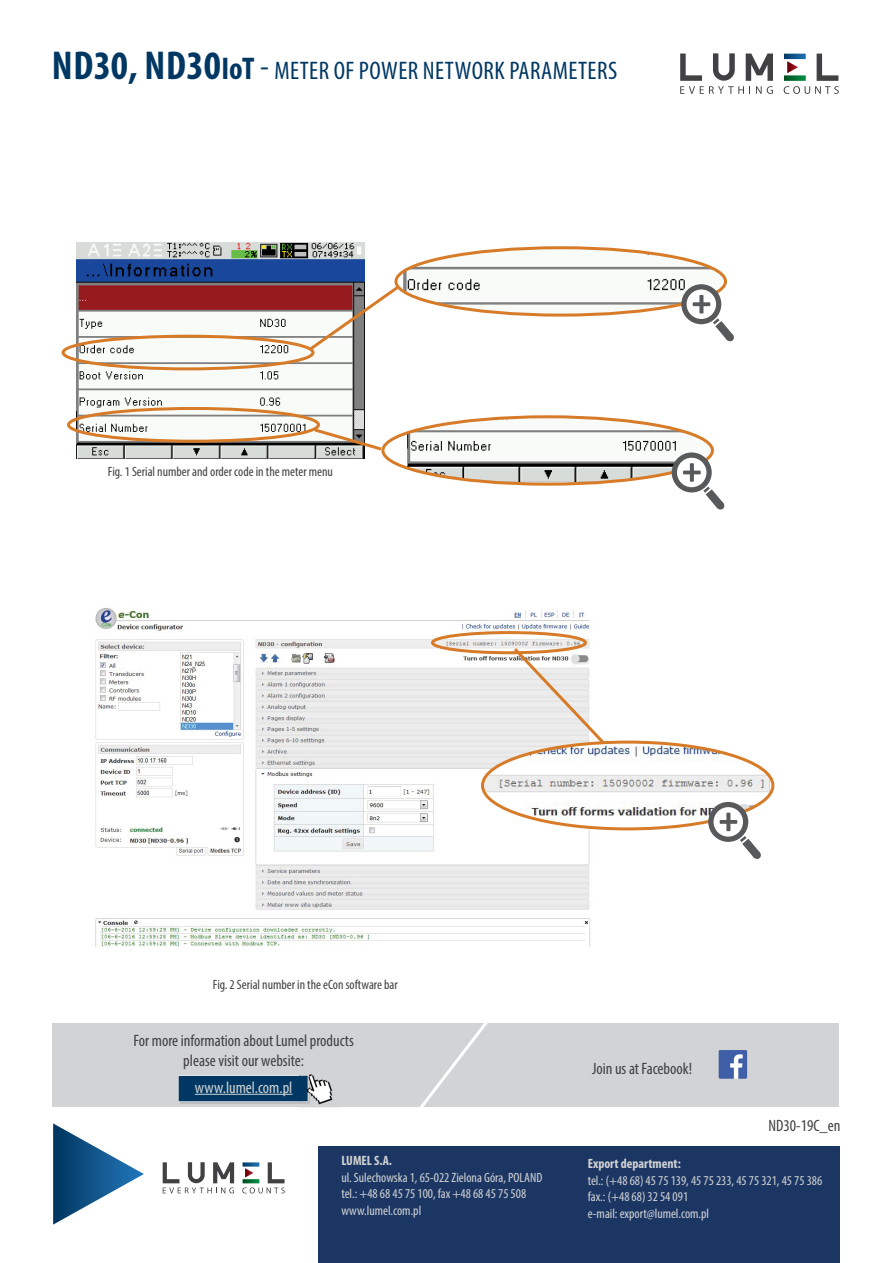
<style>
.page{position:relative;width:893px;height:1263px;background:#fff}
.page>*{position:absolute;margin:0;border:0;box-sizing:border-box;transform-origin:0 0}
.t1{font:condensed 25.5px "Myriad Pro";letter-spacing:.02em;color:#003863}
.t2{font:condensed 16.5px/19.8px "Myriad Pro";color:#414042;text-align:center}
.t3{font:condensed 16.5px "Myriad Pro";color:#d1d3d4}
.t4{font:condensed 13.5px/16.5px "Myriad Pro";color:#d1d3d4}
.t5{font:condensed 13.5px "Myriad Pro";color:#414042}
.t6{font:700 condensed 13.5px "Myriad Pro";color:#d1d3d4}
.s1{font-weight:700;font-size:40.5px}
.s2{font-weight:700;font-size:31.5px}
.s3{font-size:31.5px}
</style>
<div class="page">
<img style="left:95px;top:608px;width:498px;height:338px">
<img style="left:76px;top:242px;width:288px;height:216px">
<img style="left:407px;top:417px;width:305px;height:65px">
<div style="left:381px;top:415px;width:333px;height:71px;border:3px solid #d77b28;border-radius:50%"></div>
<svg style="left:511px;top:645px;width:93px;height:97px"></svg>
<img style="left:482px;top:742px;width:291px;height:87px">
<div style="left:481px;top:740px;width:293px;height:90px;border:3px solid #d77b28;border-radius:50%"></div>
<div style="left:67px;top:407px;width:253px;height:36px;border:3px solid #d77b28;border-radius:50%"></div>
<div style="left:431px;top:631px;width:156px;height:23px;border:3px solid #d77b28;border-radius:50%"></div>
<svg style="left:311px;top:426px;width:74px;height:27px"></svg>
<img style="left:403px;top:248px;width:322px;height:67px">
<div style="left:394px;top:246px;width:333px;height:71px;border:3px solid #d77b28;border-radius:50%"></div>
<svg style="left:306px;top:283px;width:95px;height:70px"></svg>
<div style="left:62px;top:335px;width:252px;height:35px;border:3px solid #d77b28;border-radius:50%"></div>
<svg style="left:684px;top:287px;width:35px;height:35px"></svg>
<div style="left:681px;top:284px;width:40px;height:40px;border:5px solid #58595b;border-radius:50%"></div>
<svg style="left:693px;top:295px;width:41px;height:47px"></svg>
<svg style="left:674px;top:455px;width:35px;height:35px"></svg>
<div style="left:672px;top:452px;width:40px;height:40px;border:5px solid #58595b;border-radius:50%"></div>
<svg style="left:683px;top:463px;width:42px;height:47px"></svg>
<svg style="left:711px;top:804px;width:35px;height:35px"></svg>
<div style="left:708px;top:802px;width:40px;height:40px;border:5px solid #58595b;border-radius:50%"></div>
<svg style="left:720px;top:812px;width:43px;height:47px"></svg>
<div style="left:52px;top:1023px;width:786px;height:84px;background:#d1d3d4"></div>
<div style="left:180px;top:1077px;width:130px;height:27px;background:#bcbec0"></div>
<svg style="left:178px;top:1075px;width:121px;height:27px"></svg>
<div style="left:318px;top:1146px;width:521px;height:117px;background:#1c3664"></div>
<svg style="left:163px;top:1162px;width:71px;height:31px"></svg>
<svg style="left:242px;top:1162px;width:43px;height:31px"></svg>
<hr style="left:195px;top:1094px;width:97px;height:1px;background:#d1d3d4">
<img style="left:299px;top:1074px;width:41px;height:34px">
<img style="left:299px;top:1077px;width:11px;height:27px">
<img style="left:299px;top:1075px;width:9px;height:27px">
<img style="left:719px;top:1050px;width:29px;height:29px">
<svg style="left:53px;top:1123px;width:91px;height:102px"></svg>
<svg style="left:420px;top:1023px;width:68px;height:84px"></svg>
<svg style="left:680px;top:53px;width:93px;height:41px"></svg>
<svg style="left:784px;top:54px;width:55px;height:40px"></svg>
<h1 class="t1" style="left:52px;top:55px;width:567px"><span class="s1">nD30, nD30</span><span class="s2">iot</span> <span class="s3">-</span> METER OF POWER NETWORk PARAMETERS</h1>
<p class="t5" style="left:108px;top:464px;width:227px">Fig. 1 Serial number and order code in the meter menu</p>
<p class="t5" style="left:213px;top:976px;width:186px">Fig. 2 Serial number in the eCon software bar</p>
<p class="t2" style="left:133px;top:1030px;width:222px">For more information about lumel products please visit our website:</p>
<p class="t3" style="left:195px;top:1077px;width:99px">www.lumel.com.pl</p>
<p class="t6" style="left:341px;top:1152px;width:52px">luMel s.a.</p>
<p class="t4" style="left:341px;top:1169px;width:202px">ul. Sulechowska 1, 65-022 Zielona góra, POlAND tel.: +48 68 45 75 100, fax +48 68 45 75 508 www.lumel.com.pl</p>
<p class="t2" style="left:592px;top:1058px;width:101px">Join us at Facebook!</p>
<p class="t2" style="left:768px;top:1115px;width:74px">ND30-19C_en</p>
<p class="t6" style="left:588px;top:1155px;width:95px">export department:</p>
<p class="t4" style="left:588px;top:1172px;width:236px">tel.: (+48 68) 45 75 139, 45 75 233, 45 75 321, 45 75 386 fax.: (+48 68) 32 54 091<br>e-mail: export@lumel.com.pl</p>
</div>
